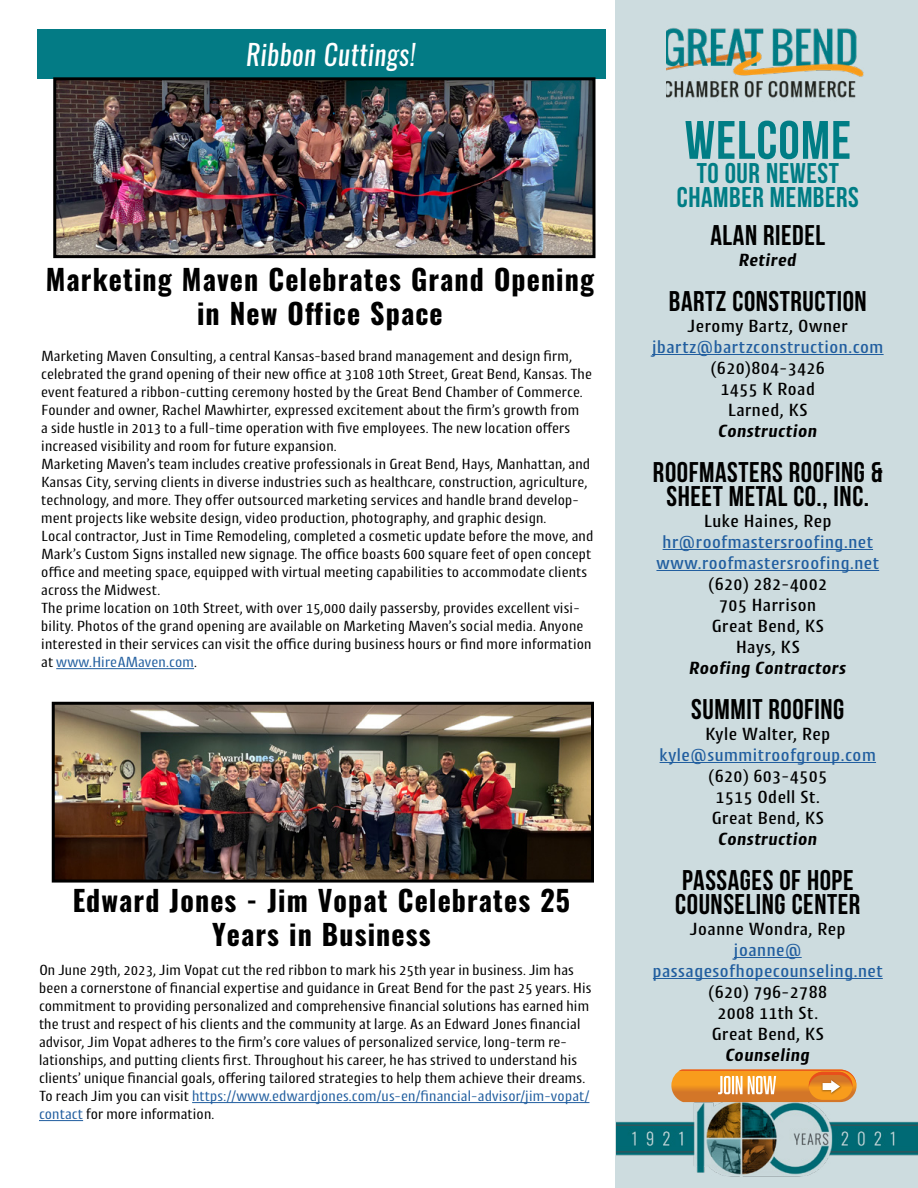
<style>
.page{position:relative;width:918px;height:1188px;background:#fff}
.page>*{position:absolute;margin:0;border:0;box-sizing:border-box;transform-origin:0 0}
.t1{font:700 54px "Bebas Neue";letter-spacing:.02em;color:#007d85}
.t2{font:700 28.5px/24px "Bebas Neue";letter-spacing:.02em;color:#000;text-align:center}
.t3{font:700 28.5px/34.2px "Oswald";letter-spacing:.04em;color:#000;text-align:center}
.t4{font:700 28.5px/24px "Bebas Neue";letter-spacing:.02em;color:#007d85;text-align:center}
.t5{font:28.5px "Oswald";color:#fff;scale:.94 1}
.t6{font:500 18px/21px "Cantiga";letter-spacing:.02em;color:#000;text-align:center}
.t7{font:500 18px/21px "Cantiga";letter-spacing:.02em;color:#215e9f;text-align:center}
.t8{font:italic 700 18px "Cantiga";letter-spacing:.02em;color:#000}
.t9{font:15px/18px "Cantiga";color:#000}
.s1{color:#215e9f}
</style>
<div class="page">
<div style="left:615px;top:0;width:303px;height:1188px;background:#cddcdf"></div>
<hr style="left:652px;top:354px;width:232px;height:1px;background:#215e9f">
<hr style="left:663px;top:549px;width:210px;height:1px;background:#215e9f">
<hr style="left:656px;top:570px;width:223px;height:1px;background:#215e9f">
<hr style="left:660px;top:762px;width:216px;height:1px;background:#215e9f">
<hr style="left:734px;top:957px;width:68px;height:1px;background:#215e9f">
<hr style="left:653px;top:978px;width:230px;height:1px;background:#215e9f">
<img style="left:667px;top:28px;width:197px;height:70px">
<img style="left:617px;top:1102px;width:301px;height:75px">
<svg style="left:671px;top:1070px;width:186px;height:32px;background:#e89841"></svg>
<div style="left:37px;top:29px;width:569px;height:50px;background:#037b85"></div>
<img style="left:57px;top:81px;width:535px;height:173px">
<div style="left:53px;top:77px;width:543px;height:181px;border:3px solid #000"></div>
<hr style="left:56px;top:668px;width:138px;height:1px;background:#215e9f">
<img style="left:56px;top:706px;width:534px;height:173px">
<div style="left:52px;top:702px;width:542px;height:181px;border:3px solid #000"></div>
<hr style="left:192px;top:1102px;width:397px;height:1px;background:#215e9f">
<hr style="left:39px;top:1120px;width:44px;height:1px;background:#215e9f">
<h2 class="t5" style="left:245px;top:29px;width:186px">Ribbon Cuttings!</h2>
<h2 class="t3" style="left:46px;top:264px;width:550px">Marketing Maven Celebrates Grand Opening in New Office Space</h2>
<p class="t9" style="left:41px;top:347px;width:554px">Marketing Maven Consulting, a central Kansas-based brand management and design firm, celebrated the grand opening of their new office at 3108 10th Street, Great Bend, Kansas. The event featured a ribbon-cutting ceremony hosted by the Great Bend Chamber of Commerce.<br>Founder and owner, Rachel Mawhirter, expressed excitement about the firm’s growth from<br>a side hustle in 2013 to a full-time operation with five employees. The new location offers increased visibility and room for future expansion.<br>Marketing Maven’s team includes creative professionals in Great Bend, Hays, Manhattan, and Kansas City, serving clients in diverse industries such as healthcare, construction, agriculture, technology, and more. They offer outsourced marketing services and handle brand develop&shy;ment projects like website design, video production, photography, and graphic design.<br>Local contractor, Just in Time Remodeling, completed a cosmetic update before the move, and Mark’s Custom Signs installed new signage. The office boasts 600 square feet of open concept office and meeting space, equipped with virtual meeting capabilities to accommodate clients across the Midwest.<br>The prime location on 10th Street, with over 15,000 daily passersby, provides excellent visi&shy;bility. Photos of the grand opening are available on Marketing Maven’s social media. Anyone interested in their services can visit the office during business hours or find more information at <span class="s1">www.HireAMaven.com</span>.</p>
<h2 class="t3" style="left:73px;top:885px;width:499px">Edward Jones - Jim Vopat Celebrates 25<br>Years in Business</h2>
<p class="t9" style="left:39px;top:961px;width:554px">On June 29th, 2023, Jim Vopat cut the red ribbon to mark his 25th year in business. Jim has been a cornerstone of financial expertise and guidance in Great Bend for the past 25 years. His commitment to providing personalized and comprehensive financial solutions has earned him the trust and respect of his clients and the community at large. As an Edward Jones financial advisor, Jim Vopat adheres to the firm’s core values of personalized service, long-term re&shy;lationships, and putting clients first. Throughout his career, he has strived to understand his clients’ unique financial goals, offering tailored strategies to help them achieve their dreams.<br>To reach Jim you can visit <span class="s1">https://www.edwardjones.com/us-en/financial-advisor/jim-vopat/ contact</span> for more information.</p>
<h1 class="t1" style="left:685px;top:111px;width:168px">WELCOME</h1>
<h2 class="t4" style="left:677px;top:161px;width:184px">TO OUR NEWEST<br>CHAMBER MEMBERS</h2>
<h2 class="t2" style="left:710px;top:223px;width:116px">ALAN RIEDEL</h2>
<p class="t8" style="left:739px;top:248px;width:59px">Retired</p>
<h2 class="t2" style="left:669px;top:289px;width:199px">BARTZ CONSTRUCTION</h2>
<p class="t6" style="left:688px;top:315px;width:162px">Jeromy Bartz, Owner</p>
<p class="t7" style="left:652px;top:336px;width:233px">jbartz@bartzconstruction.com</p>
<p class="t6" style="left:711px;top:357px;width:116px">(620)804-3426<br>1455 K Road<br>Larned, KS</p>
<p class="t8" style="left:718px;top:419px;width:101px">Construction</p>
<h2 class="t2" style="left:653px;top:460px;width:231px">ROOFMASTERS ROOFING &amp;<br>SHEET METAL CO., INC.</h2>
<p class="t6" style="left:704px;top:510px;width:129px">Luke Haines, Rep</p>
<p class="t7" style="left:656px;top:531px;width:224px">hr@roofmastersroofing.net www.roofmastersroofing.net</p>
<p class="t6" style="left:709px;top:573px;width:120px">(620) 282-4002<br>705 Harrison<br>Great Bend, KS<br>Hays, KS</p>
<p class="t8" style="left:689px;top:656px;width:159px">Roofing Contractors</p>
<h2 class="t2" style="left:691px;top:697px;width:155px">SUMMIT ROOFING</h2>
<p class="t6" style="left:705px;top:723px;width:127px">Kyle Walter, Rep</p>
<p class="t7" style="left:660px;top:744px;width:218px">kyle@summitroofgroup.com</p>
<p class="t6" style="left:709px;top:765px;width:120px;text-align:left">(620) 603-4505<br>1515 Odell St.<br>Great Bend, KS</p>
<p class="t8" style="left:718px;top:827px;width:101px">Construction</p>
<h2 class="t2" style="left:675px;top:868px;width:187px;text-align:left">PASSAGES OF HOPE<br>COUNSELING CENTER</h2>
<p class="t6" style="left:690px;top:918px;width:157px">Joanne Wondra, Rep</p>
<p class="t7" style="left:653px;top:939px;width:231px">joanne@ passagesofhopecounseling.net</p>
<p class="t6" style="left:709px;top:981px;width:120px">(620) 796-2788<br>2008 11th St.<br>Great Bend, KS</p>
<p class="t8" style="left:725px;top:1043px;width:86px">Counseling</p>
</div>
